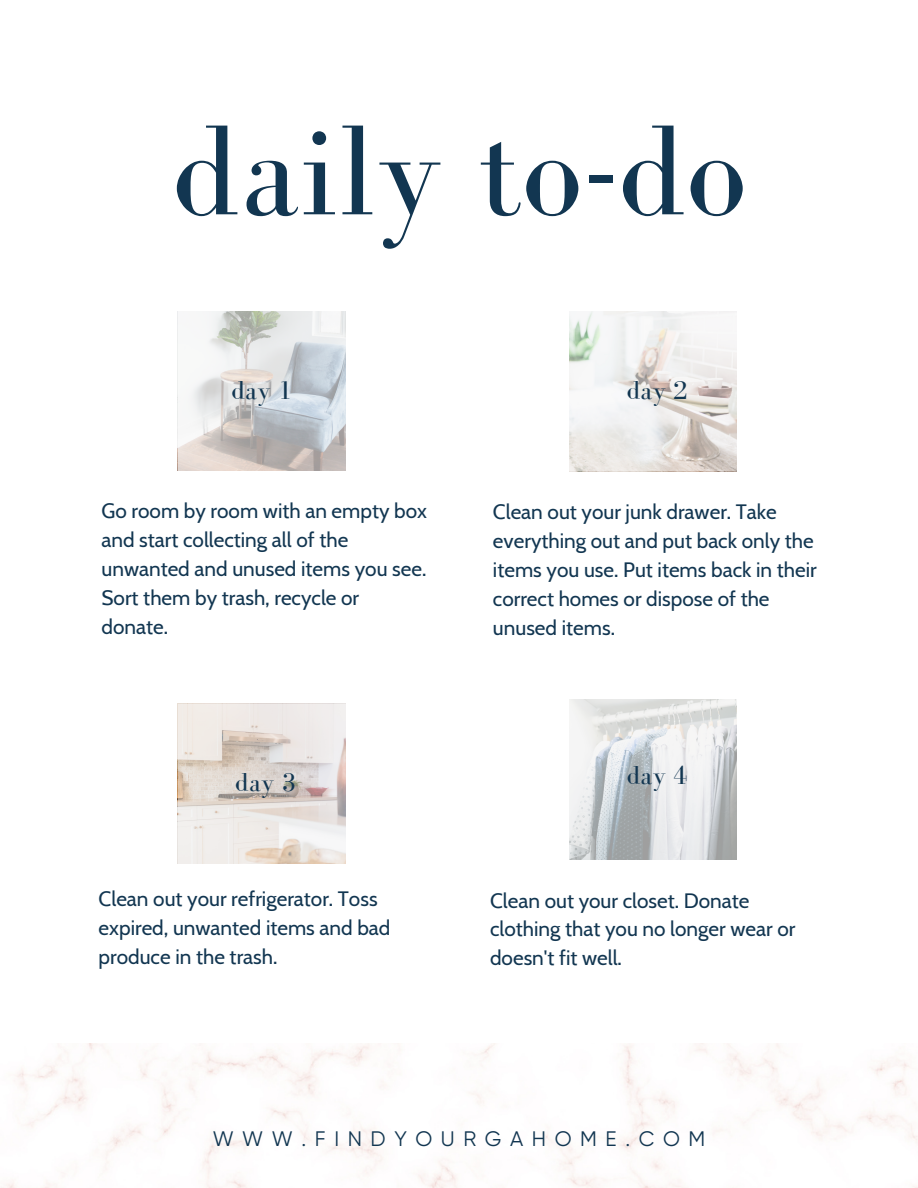
<style>
.page{position:relative;width:918px;height:1188px;background:#fff}
.page>*{position:absolute;margin:0;border:0;box-sizing:border-box;transform-origin:0 0}
.t1{font:132px "Bodoni FLF";color:#123651}
.t2{font:26.7px "Bodoni FLF";color:#123651}
.t3{font:21px "Gilroy";letter-spacing:.41em;color:#123651}
.t4{font:20.85px/29px "Cabin";color:#123651}
</style>
<div class="page">
<img style="left:1px;top:1043px;width:917px;height:145px">
<svg style="left:178px;top:312px;width:168px;height:159px"></svg>
<svg style="left:569px;top:311px;width:168px;height:160px;fill:#f0efee"></svg>
<svg style="left:178px;top:704px;width:168px;height:160px;background:#e6deda"></svg>
<svg style="left:569px;top:699px;width:168px;height:161px"></svg>
<p class="t1" style="left:172px;top:99px;width:575px">daily to-do</p>
<p class="t2" style="left:231px;top:376px;width:62px">day 1</p>
<p class="t2" style="left:627px;top:376px;width:62px">day 2</p>
<p class="t4" style="left:102px;top:496px;width:327px">Go room by room with an empty box and start collecting all of the unwanted and unused items you see.<br>Sort them by trash, recycle or donate.</p>
<p class="t4" style="left:493px;top:497px;width:325px">Clean out your junk drawer. Take everything out and put back only the items you use. Put items back in their correct homes or dispose of the unused items.</p>
<p class="t2" style="left:235px;top:768px;width:62px">day 3</p>
<p class="t2" style="left:627px;top:761px;width:62px">day 4</p>
<p class="t4" style="left:99px;top:884px;width:293px">Clean out your refrigerator. Toss expired, unwanted items and bad produce in the trash.</p>
<p class="t4" style="left:490px;top:886px;width:307px">Clean out your closet. Donate clothing that you no longer wear or doesn't fit well.</p>
<p class="t3" style="left:213px;top:1127px;width:494px">WWW.FINDYOURGAHOME.COM</p>
</div>
